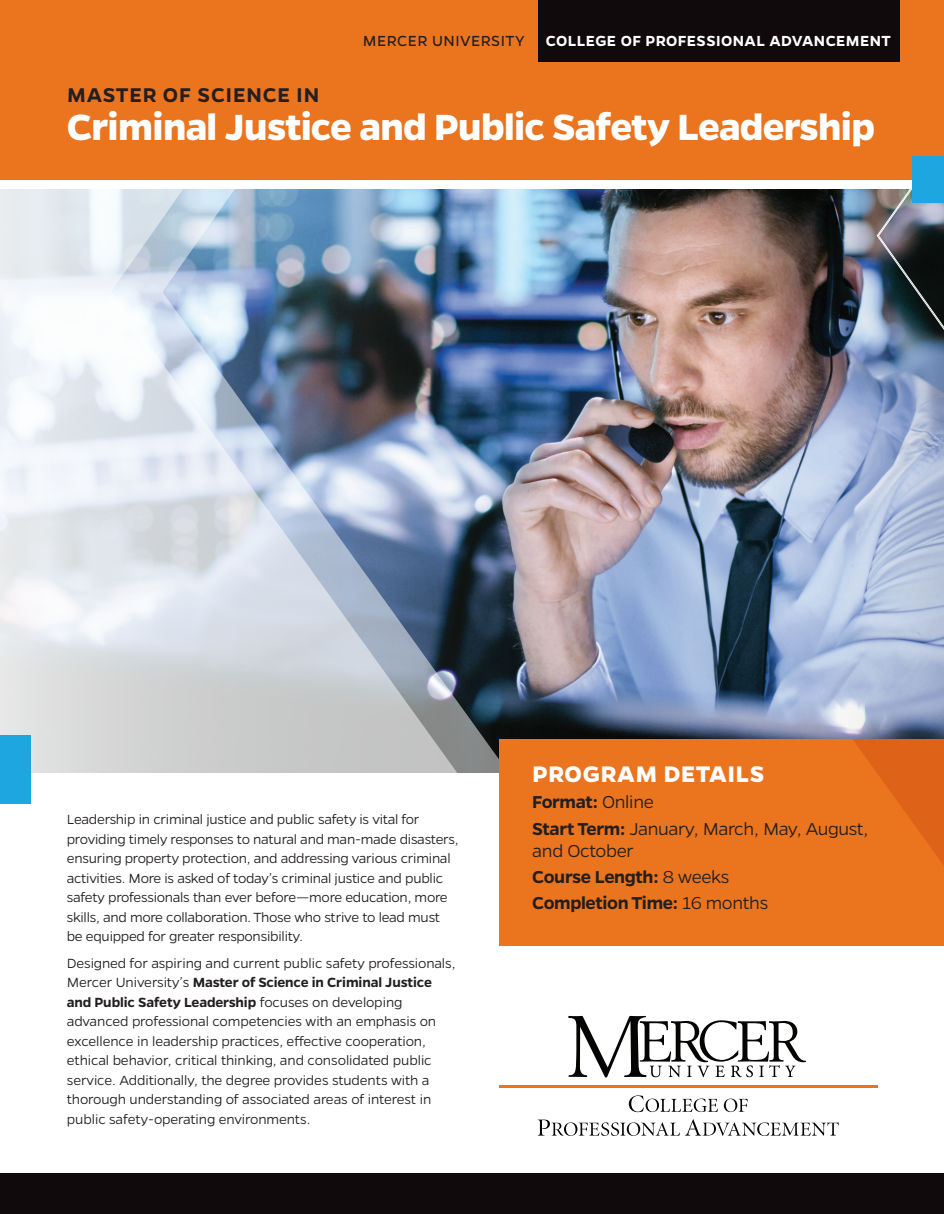
<style>
.page{position:relative;width:944px;height:1214px;background:#fff}
.page>*{position:absolute;margin:0;border:0;box-sizing:border-box;transform-origin:0 0}
.Sub_Subs_Tift{font:700 41.25px "Gentona";letter-spacing:-.02em;color:#fff}
.Subs_Tift_Sheet{font:700 25.5px "Gentona";letter-spacing:.03em;color:#fff}
.Sub_Subs_Tift-2{font:600 22.5px "Gentona";letter-spacing:.035em;color:#231f20}
.Text_Sheet_PEN{font:600 19.5px "Gentona";letter-spacing:-.02em;color:#231f20}
.Text_Sheet_PEN-2{font:300 19.5px/22.5px "Gentona";letter-spacing:-.02em;color:#231f20}
.Sub_Subs_Tift-3{font:600 16.5px "Gentona";letter-spacing:.025em;color:#fff}
.Sub_Subs_Tift-4{font:16.5px "Gentona";letter-spacing:.025em;color:#231f20}
.Text_Sheet{font:300 15px/19.5px "Gentona";letter-spacing:-.015em;color:#231f20}
.s1{font-weight:600}
.s2{font-weight:300}
</style>
<div class="page">
<img style="left:582px;top:189px;width:362px;height:550px">
<img style="left:531px;top:189px;width:51px;height:550px">
<img style="left:0;top:189px;width:531px;height:615px">
<div style="left:499px;top:739px;width:445px;height:207px;background:#eb741f"></div>
<svg style="left:853px;top:739px;width:91px;height:126px"></svg>
<img style="left:877px;top:189px;width:67px;height:204px">
<div style="left:0;top:0;width:944px;height:180px;background:#eb741f"></div>
<div style="left:0;top:1172px;width:944px;height:41px;background:#110a0c"></div>
<div style="left:912px;top:156px;width:32px;height:47px;background:#1da6df"></div>
<svg style="left:538px;top:1119px;width:301px;height:16px"></svg>
<svg style="left:629px;top:1095px;width:119px;height:17px"></svg>
<hr style="left:499px;top:1085px;width:378px;height:3px;background:#eb741f">
<svg style="left:568px;top:1015px;width:238px;height:62px"></svg>
<div style="left:538px;top:0;width:362px;height:61px;background:#110a0c"></div>
<div style="left:0;top:734px;width:31px;height:69px;background:#1da6df"></div>
<p class="Sub_Subs_Tift-4" style="left:363px;top:31px;width:163px">MERCER UNIVERSITY</p>
<p class="Sub_Subs_Tift-3" style="left:546px;top:31px;width:347px">COLLEGE OF PROFESSIONAL ADVANCEMENT</p>
<p class="Sub_Subs_Tift-2" style="left:67px;top:82px;width:254px">MASTER OF SCIENCE IN</p>
<p class="Sub_Subs_Tift" style="left:67px;top:103px;width:810px">Criminal Justice and Public Safety Leadership</p>
<p class="Text_Sheet" style="left:67px;top:809px;width:393px">Leadership in criminal justice and public safety is vital for providing timely responses to natural and man-made disasters, ensuring property protection, and addressing various criminal activities. More is asked of today’s criminal justice and public safety professionals than ever before—more education, more skills, and more collaboration. Those who strive to lead must be equipped for greater responsibility.</p>
<p class="Text_Sheet" style="left:67px;top:952px;width:390px">Designed for aspiring and current public safety professionals, Mercer University’s <span class="s1">Master of Science in Criminal Justice and Public Safety Leadership</span> focuses on developing advanced professional competencies with an emphasis on excellence in leadership practices, effective cooperation, ethical behavior, critical thinking, and consolidated public service. Additionally, the degree provides students with a thorough understanding of associated areas of interest in public safety-operating environments.</p>
<p class="Subs_Tift_Sheet" style="left:532px;top:759px;width:234px">PROGRAM DETAILS</p>
<p class="Text_Sheet_PEN" style="left:532px;top:791px;width:123px">Format: <span class="s2">Online</span></p>
<p class="Text_Sheet_PEN-2" style="left:532px;top:816px;width:338px"><span class="s1">Start Term:</span> January, March, May, August, and October</p>
<p class="Text_Sheet_PEN" style="left:532px;top:865px;width:199px">Course Length: <span class="s2">8 weeks</span></p>
<p class="Text_Sheet_PEN" style="left:532px;top:891px;width:237px">Completion Time: <span class="s2">16 months</span></p>
</div>
